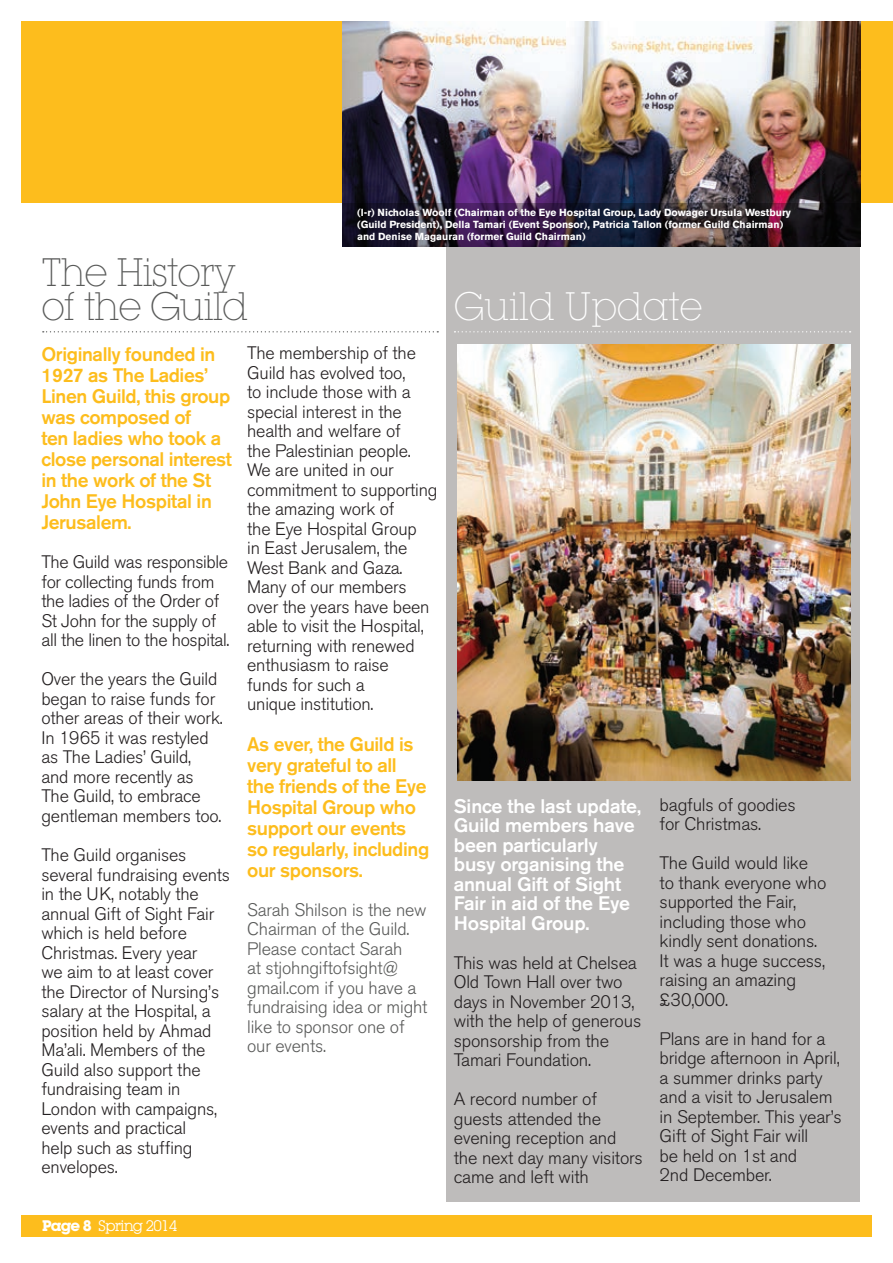
<style>
.page{position:relative;width:893px;height:1263px;background:#fff}
.page>*{position:absolute;margin:0;border:0;box-sizing:border-box;transform-origin:0 0}
.t1{font:300 39px "Lubalin Graph IT Cby BT Xtra";letter-spacing:-.03em;color:#595a59}
.t2{font:300 39px "Lubalin Graph IT Cby BT Xtra";letter-spacing:-.01em;color:#fff}
.t3{font:500 19.5px/21px "Akzidenz Grotesk BE";letter-spacing:-.02em;color:#fdbd1d}
.t4{font:500 19.5px/19.5px "Akzidenz Grotesk BE";letter-spacing:-.01em;color:#fff}
.t5{font:300 18px/19.5px "Akzidenz Grotesk BE";letter-spacing:-.01em;color:#231f20}
.t6{font:300 18px/19.5px "Akzidenz Grotesk BE";letter-spacing:-.01em;color:#595a59}
.t7{font:15.15px "Lubalin Graph IT Cby BT";letter-spacing:-.06em;color:#fff}
.t8{font:700 10.2px "Akzidenz Grotesk BE";color:#fff}
.s1{font-weight:700}
</style>
<div class="page">
<div style="left:446px;top:203px;width:414px;height:998px;background:#bebcbb"></div>
<div style="left:21px;top:21px;width:872px;height:182px;background:#fdbd1d"></div>
<div style="left:21px;top:1215px;width:851px;height:22px;background:#fdbd1d"></div>
<svg style="left:43px;top:331px;width:395px;height:1px"></svg>
<svg style="left:454px;top:331px;width:397px;height:1px"></svg>
<img style="left:457px;top:344px;width:393px;height:436px">
<img style="left:343px;top:21px;width:517px;height:182px">
<svg style="left:343px;top:203px;width:517px;height:44px;background:#2a1e32"></svg>
<p class="t8" style="left:357px;top:207px;width:435px">(l-r) Nicholas Woolf (Chairman of the Eye Hospital Group, Lady Dowager Ursula Westbury</p>
<p class="t8" style="left:357px;top:219px;width:428px">(Guild President), Della Tamari (Event Sponsor), Patricia Tallon (former Guild Chairman)</p>
<p class="t8" style="left:357px;top:231px;width:230px">and Denise Magauran (former Guild Chairman)</p>
<p class="t1" style="left:41px;top:248px;width:196px">The History</p>
<p class="t1" style="left:41px;top:283px;width:208px">of the Guild</p>
<p class="t2" style="left:454px;top:283px;width:251px">Guild Update</p>
<p class="t3" style="left:41px;top:344px;width:192px">Originally founded in<br>1927 as The Ladies’<br>Linen Guild, this group was composed of<br>ten ladies who took a close personal interest in the work of the St<br>John Eye Hospital in<br>Jerusalem.</p>
<p class="t5" style="left:41px;top:553px;width:189px">The Guild was responsible for collecting funds from the ladies of the Order of<br>St John for the supply of all the linen to the hospital.</p>
<p class="t5" style="left:41px;top:670px;width:183px">Over the years the Guild began to raise funds for other areas of their work.<br>In 1965 it was restyled as The Ladies’ Guild, and more recently as<br>The Guild, to embrace gentleman members too.</p>
<p class="t5" style="left:41px;top:845px;width:190px">The Guild organises several fundraising events in the UK, notably the annual Gift of Sight Fair which is held before<br>Christmas. Every year<br>we aim to at least cover the Director of Nursing’s salary at the Hospital, a position held by Ahmad<br>Ma’ali. Members of the<br>Guild also support the fundraising team in<br>London with campaigns, events and practical<br>help such as stuffing envelopes.</p>
<p class="t5" style="left:247px;top:344px;width:192px">The membership of the<br>Guild has evolved too,<br>to include those with a special interest in the health and welfare of<br>the Palestinian people.<br>We are united in our commitment to supporting the amazing work of<br>the Eye Hospital Group<br>in East Jerusalem, the<br>West Bank and Gaza.<br>Many of our members over the years have been able to visit the Hospital, returning with renewed enthusiasm to raise</p>
<p class="t5" style="left:247px;top:675px;width:119px">funds for such a</p>
<p class="t5" style="left:247px;top:695px;width:128px">unique institution.</p>
<p class="t3" style="left:247px;top:733px;width:181px">As ever, the Guild is very grateful to all the friends of the Eye<br>Hospital Group who support our events</p>
<p class="t3" style="left:247px;top:838px;width:184px">so regularly, including our sponsors.</p>
<p class="t6" style="left:247px;top:900px;width:182px">Sarah Shilson is the new<br>Chairman of the Guild.<br>Please contact Sarah<br>at stjohngiftofsight@ gmail.com if you have a fundraising idea or might like to sponsor one of</p>
<p class="t6" style="left:247px;top:1037px;width:80px">our events.</p>
<p class="t7" style="left:42px;top:1216px;width:137px"><span class="s1">Page 8</span> Spring 2014</p>
<p class="t4" style="left:454px;top:796px;width:189px">Since the last update,<br>Guild members have been particularly busy organising the annual Gift of Sight<br>Fair in aid of the Eye<br>Hospital Group.</p>
<p class="t5" style="left:454px;top:953px;width:189px">This was held at Chelsea<br>Old Town Hall over two days in November 2013, with the help of generous sponsorship from the<br>Tamari Foundation.</p>
<p class="t5" style="left:454px;top:1090px;width:191px">A record number of guests attended the evening reception and the next day many visitors came and left with</p>
<p class="t5" style="left:660px;top:795px;width:138px">bagfuls of goodies</p>
<p class="t5" style="left:660px;top:815px;width:103px">for Christmas.</p>
<p class="t5" style="left:660px;top:854px;width:168px">The Guild would like to thank everyone who supported the Fair, including those who kindly sent donations.<br>It was a huge success, raising an amazing £30,000.</p>
<p class="t5" style="left:660px;top:1029px;width:184px">Plans are in hand for a bridge afternoon in April, a summer drinks party and a visit to Jerusalem in September. This year’s<br>Gift of Sight Fair will</p>
<p class="t5" style="left:660px;top:1146px;width:139px">be held on 1st and</p>
<p class="t5" style="left:660px;top:1166px;width:114px">2nd December.</p>
</div>
